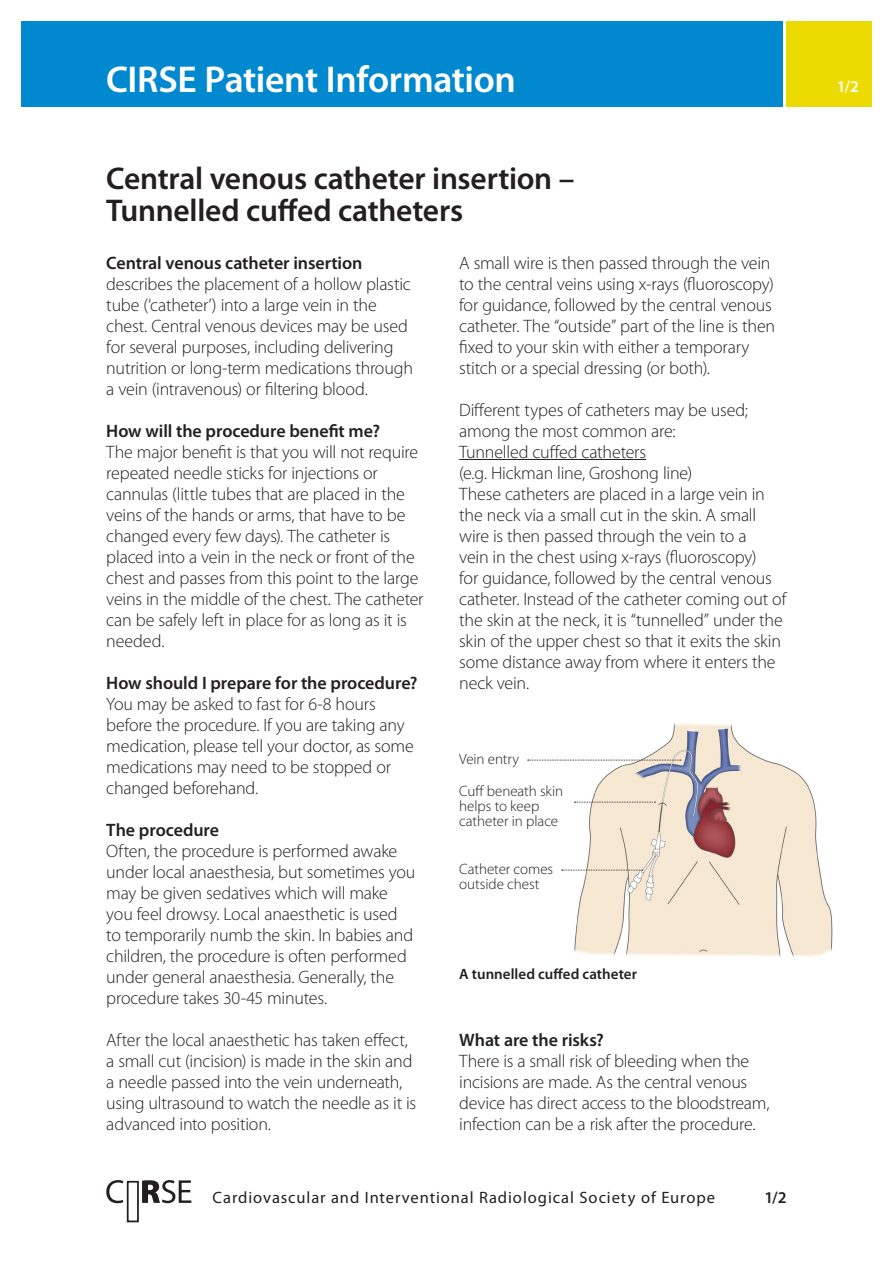
<style>
.page{position:relative;width:893px;height:1263px;background:#fff}
.page>*{position:absolute;margin:0;border:0;box-sizing:border-box;transform-origin:0 0}
.t1{font:600 37.5px "Myriad Pro";letter-spacing:-.01em;color:#fff}
.t2{font:600 31.5px/31.5px "Myriad Pro";letter-spacing:-.01em;color:#231f20}
.t3{font:300 18px/21px "Myriad Pro";letter-spacing:-.015em;color:#231f20}
.t4{font:600 18px "Myriad Pro";letter-spacing:-.005em;color:#231f20}
.t5{font:16.5px "Myriad Pro";letter-spacing:.055em;color:#231f20}
.t6{font:600 16.5px "Myriad Pro";color:#231f20}
.t7{font:600 16.5px "Myriad Pro";color:#fff}
.t8{font:300 15px/15px "Myriad Pro";letter-spacing:-.005em;color:#231f20}
.t9{font:600 15px "Myriad Pro";letter-spacing:.005em;color:#231f20}
</style>
<div class="page">
<div style="left:127px;top:1181px;width:12px;height:41px;background:#fff;border:2px solid #231f20"></div>
<svg style="left:106px;top:1180px;width:85px;height:23px"></svg>
<img style="left:527px;top:723px;width:306px;height:234px">
<hr style="left:459px;top:459px;width:187px;height:1px;background:#231f20">
<svg style="left:528px;top:760px;width:153px;height:1px"></svg>
<svg style="left:562px;top:870px;width:81px;height:1px"></svg>
<svg style="left:574px;top:802px;width:81px;height:1px"></svg>
<div style="left:21px;top:21px;width:761px;height:85px;background:#0089cf"></div>
<div style="left:787px;top:21px;width:85px;height:85px;background:#ebdb01"></div>
<h1 class="t1" style="left:106px;top:59px;width:411px">CIRSE Patient Information</h1>
<h2 class="t2" style="left:106px;top:164px;width:470px">Central venous catheter insertion –<br>Tunnelled cuffed catheters</h2>
<p class="t4" style="left:106px;top:253px;width:258px">Central venous catheter insertion</p>
<p class="t3" style="left:106px;top:273px;width:308px">describes the placement of a hollow plastic tube (‘catheter’) into a large vein in the chest. Central venous devices may be used for several purposes, including delivering nutrition or long-term medications through a vein (intravenous) or filtering blood.</p>
<p class="t4" style="left:106px;top:421px;width:275px">How will the procedure benefit me?</p>
<p class="t3" style="left:106px;top:441px;width:319px">The major benefit is that you will not require repeated needle sticks for injections or cannulas (little tubes that are placed in the veins of the hands or arms, that have to be changed every few days). The catheter is placed into a vein in the neck or front of the chest and passes from this point to the large veins in the middle of the chest. The catheter can be safely left in place for as long as it is needed.</p>
<p class="t4" style="left:106px;top:673px;width:313px">How should I prepare for the procedure?</p>
<p class="t3" style="left:106px;top:694px;width:309px">You may be asked to fast for 6-8 hours before the procedure. If you are taking any medication, please tell your doctor, as some medications may need to be stopped or changed beforehand.</p>
<p class="t4" style="left:106px;top:820px;width:114px">The procedure</p>
<p class="t3" style="left:106px;top:841px;width:311px">Often, the procedure is performed awake under local anaesthesia, but sometimes you may be given sedatives which will make you feel drowsy. Local anaesthetic is used to temporarily numb the skin. In babies and children, the procedure is often performed under general anaesthesia. Generally, the procedure takes 30-45 minutes.</p>
<p class="t3" style="left:106px;top:1030px;width:312px">After the local anaesthetic has taken effect, a small cut (incision) is made in the skin and a needle passed into the vein underneath, using ultrasound to watch the needle as it is advanced into position.</p>
<p class="t3" style="left:459px;top:252px;width:317px">A small wire is then passed through the vein to the central veins using x-rays (fluoroscopy) for guidance, followed by the central venous catheter. The “outside” part of the line is then fixed to your skin with either a temporary stitch or a special dressing (or both).</p>
<p class="t3" style="left:459px;top:399px;width:329px">Different types of catheters may be used; among the most common are:<br>Tunnelled cuffed catheters<br>(e.g. Hickman line, Groshong line)<br>These catheters are placed in a large vein in the neck via a small cut in the skin. A small wire is then passed through the vein to a<br>vein in the chest using x-rays (fluoroscopy)<br>for guidance, followed by the central venous catheter. Instead of the catheter coming out of the skin at the neck, it is “tunnelled” under the skin of the upper chest so that it exits the skin some distance away from where it enters the neck vein.</p>
<p class="t8" style="left:459px;top:743px;width:105px;line-height:32px">Vein entry<br>Cuff beneath skin</p>
<p class="t8" style="left:459px;top:798px;width:100px">helps to keep catheter in place</p>
<p class="t8" style="left:459px;top:862px;width:95px">Catheter comes outside chest</p>
<p class="t9" style="left:459px;top:965px;width:179px">A tunnelled cuffed catheter</p>
<p class="t4" style="left:459px;top:1030px;width:146px">What are the risks?</p>
<p class="t3" style="left:459px;top:1051px;width:312px">There is a small risk of bleeding when the incisions are made. As the central venous device has direct access to the bloodstream, infection can be a risk after the procedure.</p>
<p class="t5" style="left:213px;top:1188px;width:504px">Cardiovascular and Interventional Radiological Society of Europe</p>
<p class="t6" style="left:764px;top:1188px;width:24px">1/2</p>
<p class="t7" style="left:837px;top:77px;width:24px">1/2</p>
</div>
